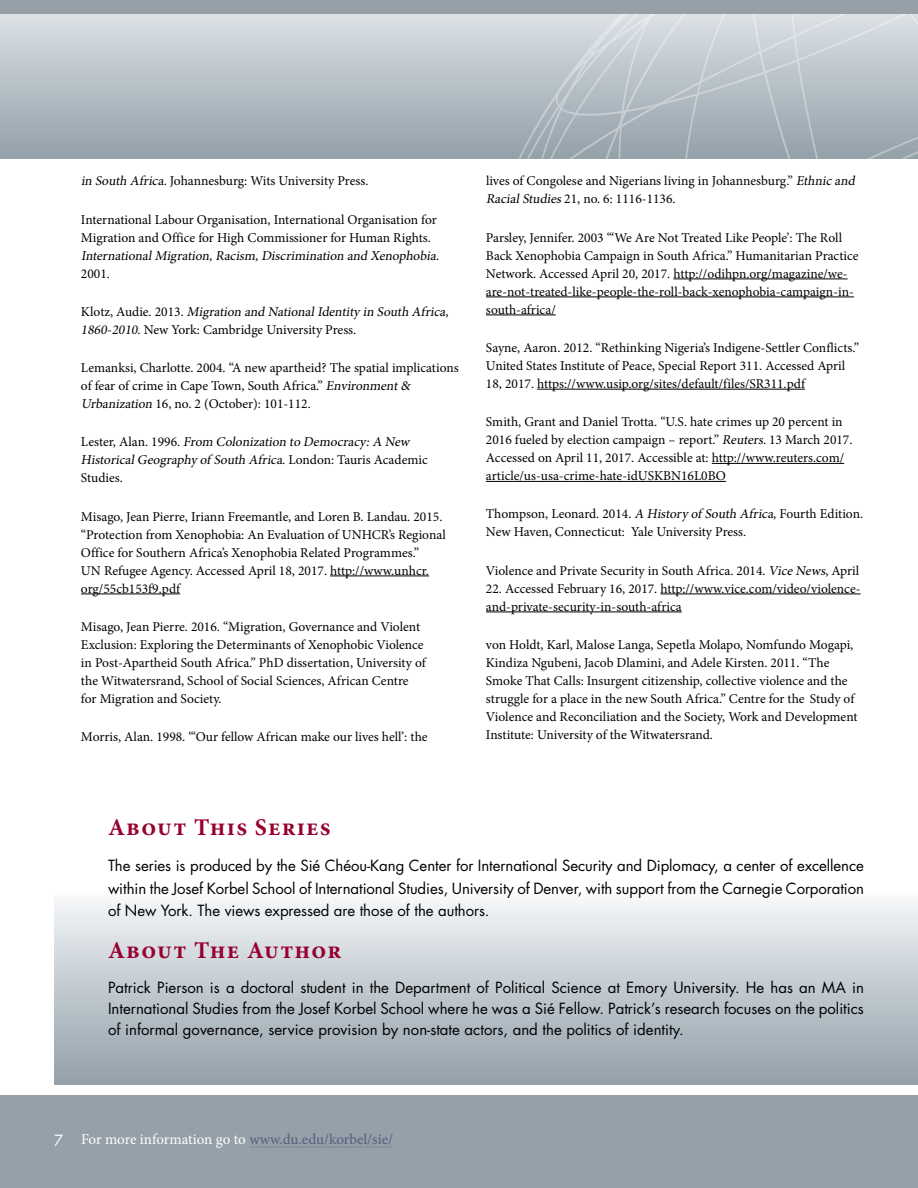
<style>
.page{position:relative;width:918px;height:1188px;background:#fff}
.page>*{position:absolute;margin:0;border:0;box-sizing:border-box;transform-origin:0 0}
.t1{font:700 24px "Minion Pro";letter-spacing:.05em;color:#98002e}
.t2{font:15px/22.5px "Futura Std";color:#000;text-align:justify}
.t3{font:15px "Minion Pro";letter-spacing:-.005em;color:#fff}
.t4{font:13.5px/18px "Minion Pro";color:#000}
.t5{font:italic 13.5px/18px "Minion Pro";color:#000}
.s1{font-style:italic}
.s2{font-style:normal}
.s3{font-family:"Futura Std"}
.s4{color:#53607d}
</style>
<div class="page">
<div style="left:0;top:0;width:918px;height:159px;background:linear-gradient(to bottom,#e2e7ec,#939fa8)"></div>
<svg style="left:463px;top:14px;width:455px;height:145px"></svg>
<hr style="left:330px;top:576px;width:99px;height:1px;background:#000">
<hr style="left:81px;top:594px;width:99px;height:1px;background:#000">
<hr style="left:673px;top:279px;width:175px;height:1px;background:#000">
<hr style="left:486px;top:297px;width:368px;height:1px;background:#000">
<hr style="left:486px;top:315px;width:70px;height:1px;background:#000">
<hr style="left:537px;top:389px;width:268px;height:1px;background:#000">
<hr style="left:712px;top:463px;width:132px;height:1px;background:#000">
<hr style="left:486px;top:481px;width:240px;height:1px;background:#000">
<hr style="left:660px;top:594px;width:201px;height:1px;background:#000">
<hr style="left:486px;top:612px;width:196px;height:1px;background:#000">
<div style="left:0;top:1095px;width:918px;height:93px;background:#95a0a9"></div>
<div style="left:0;top:0;width:918px;height:14px;background:#95a0a9"></div>
<svg style="left:54px;top:902px;width:864px;height:182px"></svg>
<hr style="left:249px;top:1147px;width:144px;height:1px;background:#82859c">
<p class="t4" style="left:81px;top:172px;width:289px"><span class="s1">in South Africa</span>. Johannesburg: Wits University Press.</p>
<p class="t4" style="left:81px;top:210px;width:360px">International Labour Organisation, International Organisation for Migration and Office for High Commissioner for Human Rights.<br><span class="s1">InternationalMigration,Racism,Discrimination and Xenophobia</span>.<br>2001.</p>
<p class="t4" style="left:81px;top:303px;width:372px">K l o t z , A u d i e . 2 0 1 3 . <span class="s1">Migration and NationalIdentity in South Africa,<br>1860-2010</span>. New York: Cambridge University Press.</p>
<p class="t4" style="left:81px;top:359px;width:379px">Lemanksi, Charlotte. 2004. “A new apartheid? The spatial implications of fear of crime in Cape Town, South Africa.” <span class="s1">Environment&amp;<br>Urbanization</span> 16, no. 2 (October): 101-112.</p>
<p class="t5" style="left:81px;top:433px;width:348px"><span class="s2">L e s t e r, A l a n . 1 9 9 6 .</span> From Colonization to Democracy:A New<br>HistoricalGeography of South Africa<span class="s2">. L o n d o n : Ta u r i s A c a d e m i c<br>Studies.</span></p>
<p class="t4" style="left:81px;top:507px;width:366px">Misago, Jean Pierre, Iriann Freemantle, and Loren B. Landau. 2015. “Protection from Xenophobia: An Evaluation of UNHCR’s Regional Office for Southern Africa’s Xenophobia Related Programmes.”<br>UN Refugee Agency. Accessed April 18, 2017. http://www.unhcr. org/55cb153f9.pdf</p>
<p class="t4" style="left:81px;top:618px;width:346px">Misago, Jean Pierre. 2016. “Migration, Governance and Violent Exclusion: Exploring the Determinants of Xenophobic Violence in Post-Apartheid South Africa.” PhD dissertation, University of the Witwatersrand, School of Social Sciences, African Centre for Migration and Society.</p>
<p class="t4" style="left:81px;top:728px;width:348px">Morris, Alan. 1998. “‘Our fellow African make our lives hell’: the</p>
<p class="t4" style="left:486px;top:172px;width:373px">lives of Congolese and Nigerians living in Johannesburg.” <span class="s1">Ethnic and<br>RacialStudies</span>21, no. 6: 1116-1136.</p>
<p class="t4" style="left:486px;top:228px;width:374px">Parsley, Jennifer. 2003 “‘We Are Not Treated Like People’: The Roll Back Xenophobia Campaign in South Africa.” Humanitarian Practice Network. Accessed April 20, 2017. http://odihpn.org/magazine/we&shy;are-not-treated-like-people-the-roll-back-xenophobia-campaign-in&shy;south-africa/</p>
<p class="t4" style="left:486px;top:339px;width:375px">Sayne, Aaron. 2012. “Rethinking Nigeria’s Indigene-Settler Conflicts.”<br>United States Institute of Peace, Special Report 311. Accessed April<br>18, 2017. https://www.usip.org/sites/default/files/SR311.pdf</p>
<p class="t4" style="left:486px;top:413px;width:368px">Smith, Grant and Daniel Trotta. “U.S. hate crimes up 20 percent in 2016 fueled by election campaign – report.” <span class="s1">Reuters.</span>13 March 2017.<br>Accessed on April 11, 2017. Accessible at: http://www.reuters.com/ article/us-usa-crime-hate-idUSKBN16L0BO</p>
<p class="t4" style="left:486px;top:505px;width:379px">Thompson, Leonard. 2014. <span class="s1">A History of South Africa</span>, Fourth Edition.<br>New Haven, Connecticut: Yale University Press.</p>
<p class="t4" style="left:486px;top:561px;width:375px">Violence and Private Security in South Africa. 2014. <span class="s1">Vice News</span>, April</p>
<p class="t4" style="left:486px;top:579px;width:376px">22. Accessed February 16, 2017. http://www.vice.com/video/violence&shy;and-private-security-in-south-africa</p>
<p class="t4" style="left:486px;top:636px;width:373px">von Holdt, Karl, Malose Langa, Sepetla Molapo, Nomfundo Mogapi, Kindiza Ngubeni, Jacob Dlamini, and Adele Kirsten. 2011. “The Smoke That Calls: Insurgent citizenship, collective violence and the struggle for a place in the new South Africa.” Centre for the Study of Violence and Reconciliation and the Society, Work and Development Institute: University of the Witwatersrand.</p>
<h1 class="t1" style="left:108px;top:811px;width:224px">About This Series</h1>
<p class="t2" style="left:108px;top:855px;width:758px">The series is produced by the Sié Chéou-Kang Center for International Security and Diplomacy, a center of excellence within the Josef Korbel School of International Studies, University of Denver, with support from the Carnegie Corporation of New York. The views expressed are those of the authors.</p>
<h1 class="t1" style="left:108px;top:934px;width:235px">About The Author</h1>
<p class="t2" style="left:108px;top:977px;width:757px;line-height:21px">Patrick Pierson is a doctoral student in the Department of Political Science at Emory University. He has an MA in International Studies from the Josef Korbel School where he was a Sié Fellow. Patrick’s research focuses on the politics of informal governance, service provision by non-state actors, and the politics of identity.</p>
<p class="t3" style="left:54px;top:1129px;width:341px"><span class="s3">7</span> For more information go to <span class="s4">www.du.edu/korbel/sie/</span></p>
</div>
